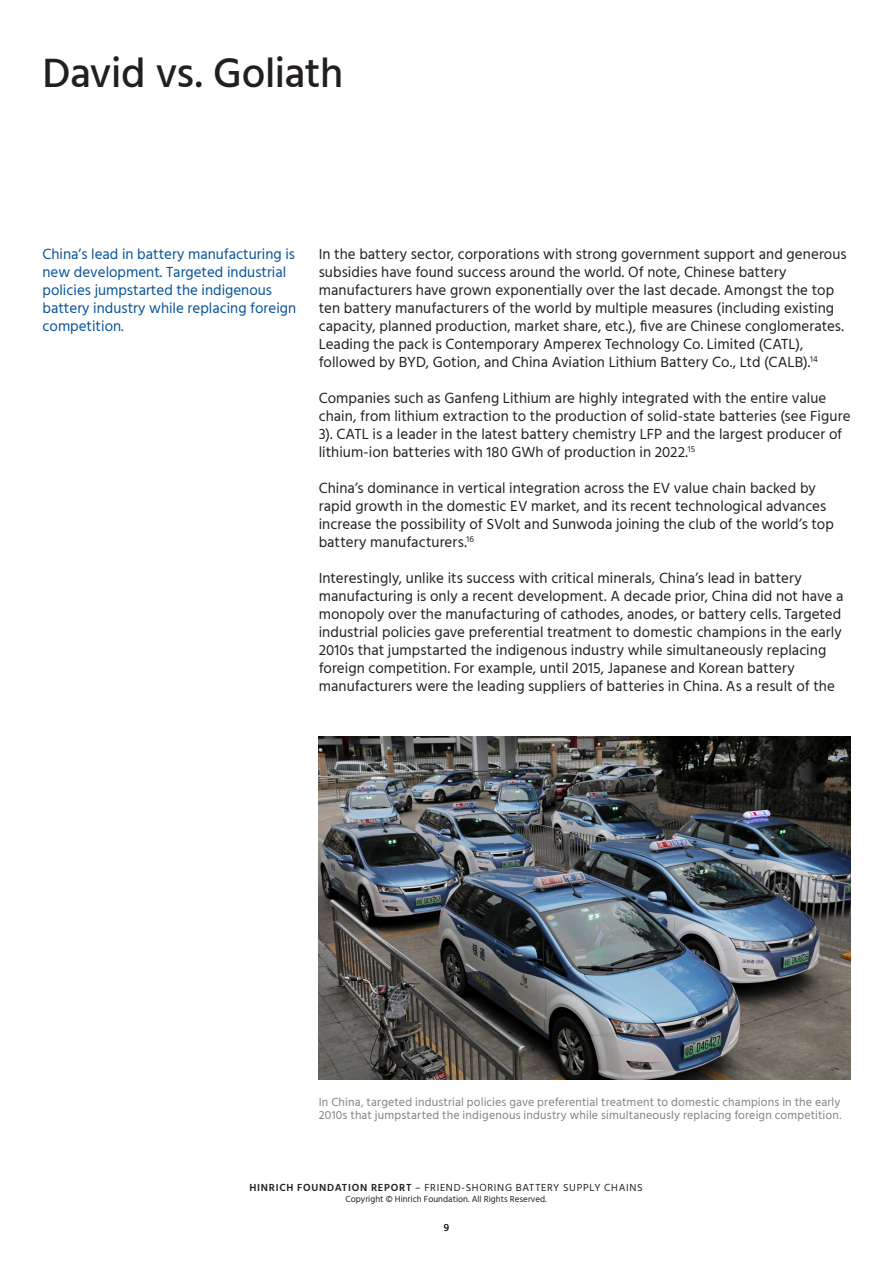
<style>
.page{position:relative;width:893px;height:1263px;background:#fff}
.page>*{position:absolute;margin:0;border:0;box-sizing:border-box;transform-origin:0 0}
.H1_-_headline_Black{font:500 42px "Hind";letter-spacing:-.015em;color:#231f20}
.t1{font:15px/18px "Hind";letter-spacing:.005em;color:#231f20}
.Pull_quote_Dark_Blue{font:15px/18px "Hind";color:#075398}
.t2{font:12px/13.5px "Hind";letter-spacing:.015em;color:#808285}
.t3{font:10.5px "Hind";letter-spacing:.065em;color:#231f20}
.t4{font:9px "Hind";color:#231f20}
.s1{font-weight:600}
</style>
<div class="page">
<img style="left:319px;top:736px;width:531px;height:344px">
<p class="H1_-_headline_Black" style="left:43px;top:45px;width:302px">David vs. Goliath</p>
<p class="Pull_quote_Dark_Blue" style="left:43px;top:245px;width:255px">China’s lead in battery manufacturing is new development. Targeted industrial policies jumpstarted the indigenous battery industry while replacing foreign competition.</p>
<p class="t1" style="left:319px;top:246px;width:530px">In the battery sector, corporations with strong government support and generous subsidies have found success around the world. Of note, Chinese battery manufacturers have grown exponentially over the last decade. Amongst the top ten battery manufacturers of the world by multiple measures (including existing capacity, planned production, market share, etc.), five are Chinese conglomerates.<br>Leading the pack is Contemporary Amperex Technology Co. Limited (CATL), followed by BYD, Gotion, and China Aviation Lithium Battery Co., Ltd (CALB).<sup>14</sup></p>
<p class="t1" style="left:319px;top:390px;width:533px">Companies such as Ganfeng Lithium are highly integrated with the entire value chain, from lithium extraction to the production of solid-state batteries (see Figure 3). CATL is a leader in the latest battery chemistry LFP and the largest producer of lithium-ion batteries with 180 GWh of production in 2022.<sup>15</sup></p>
<p class="t1" style="left:319px;top:480px;width:517px">China’s dominance in vertical integration across the EV value chain backed by rapid growth in the domestic EV market, and its recent technological advances increase the possibility of SVolt and Sunwoda joining the club of the world’s top battery manufacturers.<sup>16</sup></p>
<p class="t1" style="left:319px;top:570px;width:526px">Interestingly, unlike its success with critical minerals, China’s lead in battery manufacturing is only a recent development. A decade prior, China did not have a monopoly over the manufacturing of cathodes, anodes, or battery cells. Targeted industrial policies gave preferential treatment to domestic champions in the early 2010s that jumpstarted the indigenous industry while simultaneously replacing foreign competition. For example, until 2015, Japanese and Korean battery manufacturers were the leading suppliers of batteries in China. As a result of the</p>
<p class="t2" style="left:319px;top:1096px;width:524px">In China, targeted industrial policies gave preferential treatment to domestic champions in the early<br>2010s that jumpstarted the indigenous industry while simultaneously replacing foreign competition.</p>
<p class="t3" style="left:249px;top:1181px;width:395px"><span class="s1">HINRICH FOUNDATION REPORT</span> – FRIEND-SHORING BATTERY SUPPLY CHAINS</p>
<p class="t4" style="left:345px;top:1193px;width:203px">Copyright © Hinrich Foundation. All Rights Reserved.</p>
<p class="t3" style="left:444px;top:1220px;width:7px">9</p>
</div>
